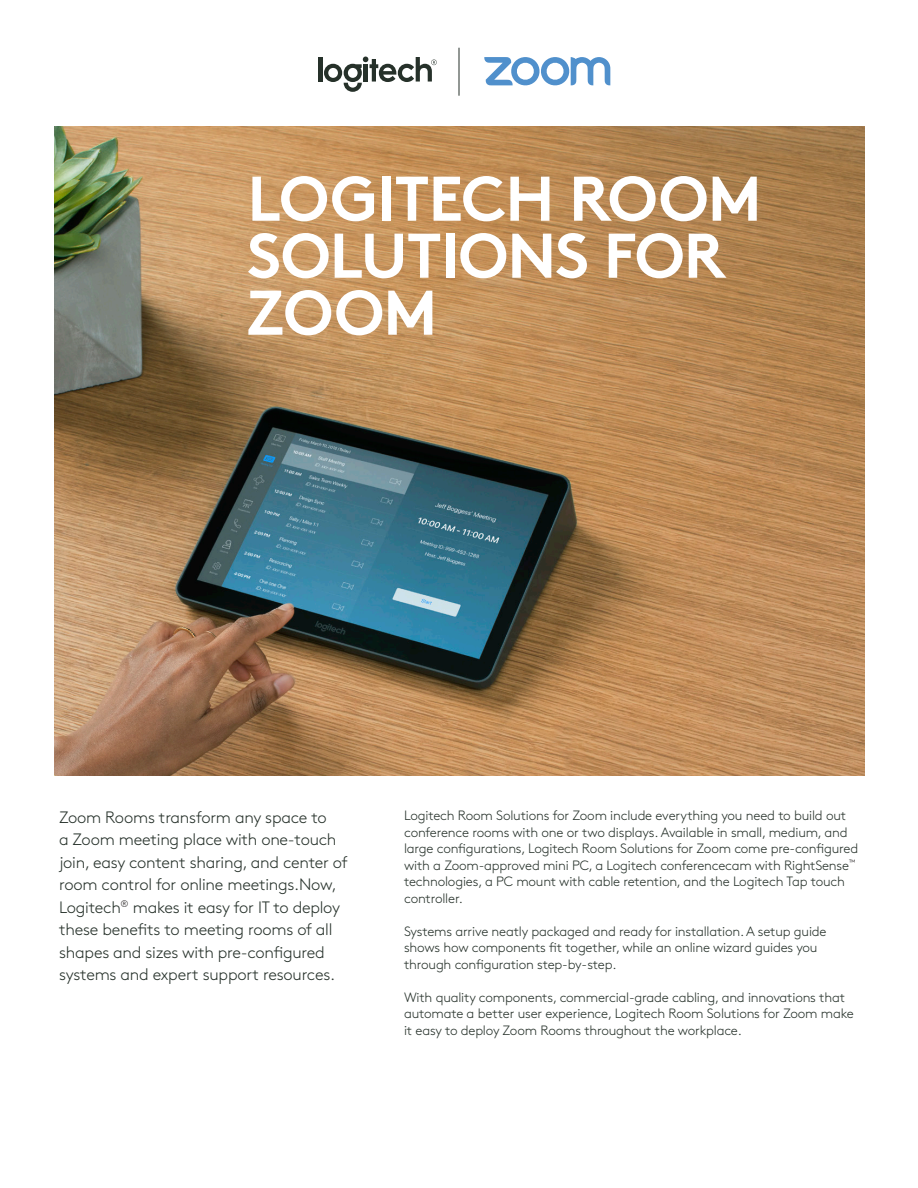
<style>
.page{position:relative;width:918px;height:1188px;background:#fff}
.page>*{position:absolute;margin:0;border:0;box-sizing:border-box;transform-origin:0 0}
.t1{font:700 63px/57px "Brown Std";letter-spacing:-.015em;color:#fff}
.Side_Column_Text{font:300 16.5px/22.5px "Brown Pro";letter-spacing:-.015em;color:#26312a}
.t2{font:300 13.5px/16.5px "Brown Pro";letter-spacing:-.015em;color:#26312a}
</style>
<div class="page">
<img style="left:55px;top:127px;width:810px;height:648px">
<hr style="left:318px;top:57px;width:4px;height:25px;background:#26312a">
<svg style="left:324px;top:57px;width:113px;height:35px"></svg>
<hr style="left:364px;top:64px;width:4px;height:18px;background:#26312a">
<svg style="left:484px;top:57px;width:126px;height:29px"></svg>
<hr style="left:459px;top:48px;width:1px;height:48px;background:#26312a">
<p class="t1" style="left:246px;top:170px;width:517px">LOGITECH ROOM<br>SOLUTIONS FOR<br>ZOOM</p>
<p class="Side_Column_Text" style="left:59px;top:805px;width:290px">Zoom Rooms transform any space to<br>a Zoom meeting place with one-touch join, easy content sharing, and center of room control for online meetings.Now, Logitech<sup>®</sup> makes it easy for IT to deploy these benefits to meeting rooms of all shapes and sizes with pre-configured systems and expert support resources.</p>
<p class="t2" style="left:404px;top:807px;width:456px">Logitech Room Solutions for Zoom include everything you need to build out conference rooms with one or two displays. Available in small, medium, and large configurations, Logitech Room Solutions for Zoom come pre-configured with a Zoom-approved mini PC, a Logitech conferencecam with RightSense<sup>™ </sup>technologies, a PC mount with cable retention, and the Logitech Tap touch controller.</p>
<p class="t2" style="left:404px;top:922px;width:424px">Systems arrive neatly packaged and ready for installation. A setup guide shows how components fit together, while an online wizard guides you through configuration step-by-step.</p>
<p class="t2" style="left:404px;top:988px;width:451px">With quality components, commercial-grade cabling, and innovations that automate a better user experience, Logitech Room Solutions for Zoom make it easy to deploy Zoom Rooms throughout the workplace.</p>
</div>
